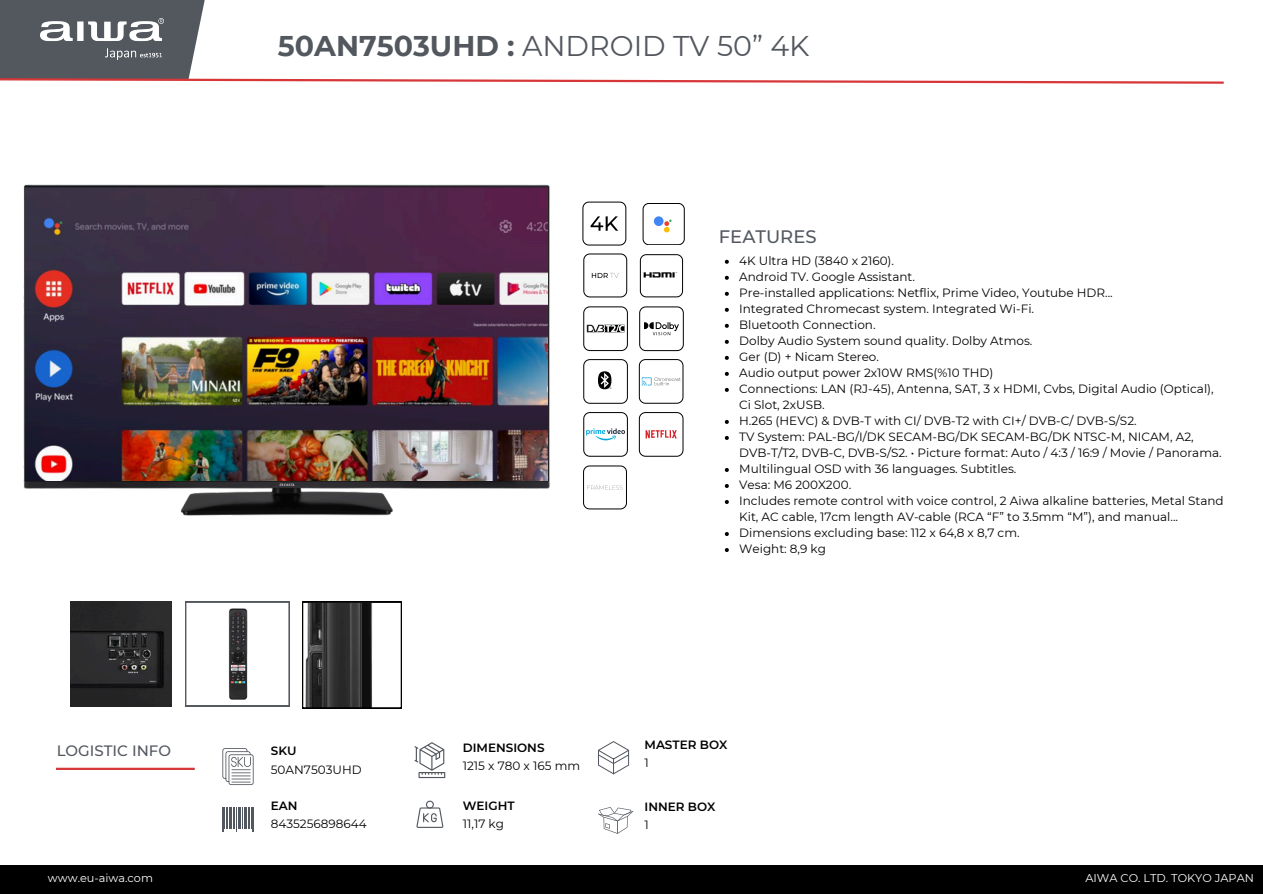
<style>
.page{position:relative;width:1263px;height:894px;background:#fff}
.page>*{position:absolute;margin:0;border:0;box-sizing:border-box;transform-origin:0 0}
.t1{font:28.5px "Montserrat";color:#53585f}
.t2{font:500 18px "Montserrat";color:#53585f}
.t3{font:500 15px "Montserrat";color:#53585f}
.t4{font:12px/16px "Montserrat";color:#000}
.t5{font:600 12px "Montserrat";color:#000}
.t6{font:11.25px "Montserrat";color:#fff}
.s1{font-weight:700}
</style>
<div class="page">
<svg style="left:0;top:0;width:1224px;height:84px"></svg>
<svg style="left:222px;top:748px;width:32px;height:36px"></svg>
<svg style="left:222px;top:807px;width:32px;height:24px"></svg>
<svg style="left:414px;top:742px;width:31px;height:35px"></svg>
<svg style="left:416px;top:800px;width:27px;height:27px"></svg>
<svg style="left:598px;top:741px;width:31px;height:33px"></svg>
<svg style="left:598px;top:807px;width:35px;height:26px"></svg>
<svg style="left:185px;top:601px;width:105px;height:105px"></svg>
<div style="left:0;top:865px;width:1263px;height:28px;background:#000"></div>
<hr style="left:56px;top:767px;width:139px;height:2px;background:#d73738">
<svg style="left:643px;top:203px;width:41px;height:42px"></svg>
<div style="left:654px;top:216px;width:9px;height:10px;background:#4285f4;border-radius:50%"></div>
<svg style="left:639px;top:412px;width:44px;height:44px"></svg>
<svg style="left:627px;top:415px;width:1px;height:39px"></svg>
<svg style="left:639px;top:359px;width:44px;height:44px"></svg>
<svg style="left:627px;top:362px;width:1px;height:39px"></svg>
<svg style="left:639px;top:306px;width:45px;height:45px"></svg>
<svg style="left:627px;top:310px;width:1px;height:38px"></svg>
<svg style="left:640px;top:254px;width:43px;height:43px"></svg>
<svg style="left:302px;top:601px;width:100px;height:107px"></svg>
<svg style="left:725px;top:260px;width:4px;height:4px"></svg>
<svg style="left:725px;top:276px;width:4px;height:4px"></svg>
<svg style="left:725px;top:292px;width:4px;height:4px"></svg>
<svg style="left:725px;top:308px;width:4px;height:4px"></svg>
<svg style="left:725px;top:324px;width:4px;height:4px"></svg>
<svg style="left:725px;top:340px;width:4px;height:4px"></svg>
<svg style="left:725px;top:356px;width:4px;height:4px"></svg>
<svg style="left:725px;top:372px;width:4px;height:4px"></svg>
<svg style="left:725px;top:388px;width:4px;height:4px"></svg>
<svg style="left:725px;top:420px;width:4px;height:4px"></svg>
<svg style="left:725px;top:436px;width:4px;height:4px"></svg>
<svg style="left:725px;top:468px;width:4px;height:4px"></svg>
<svg style="left:725px;top:484px;width:4px;height:4px"></svg>
<svg style="left:725px;top:500px;width:4px;height:4px"></svg>
<svg style="left:725px;top:532px;width:4px;height:4px"></svg>
<svg style="left:725px;top:548px;width:4px;height:4px"></svg>
<img style="left:23px;top:184px;width:604px;height:332px">
<img style="left:26px;top:187px;width:522px;height:293px">
<img style="left:70px;top:601px;width:101px;height:105px">
<p class="t1" style="left:278px;top:29px;width:533px"><span class="s1">50AN7503UHD :</span> ANDROID TV 50” 4K</p>
<p class="t2" style="left:719px;top:226px;width:99px">FEATURES</p>
<p class="t3" style="left:57px;top:741px;width:116px">LOGISTIC INFO</p>
<p class="t5" style="left:271px;top:743px;width:27px">SKU</p>
<h1 class="t4" style="left:271px;top:761px;width:92px">50AN7503UHD</h1>
<p class="t5" style="left:271px;top:797px;width:28px">EAN</p>
<p class="t4" style="left:271px;top:815px;width:97px">8435256898644</p>
<p class="t4" style="left:739px;top:252px;width:156px">4K Ultra HD (3840 x 2160).</p>
<p class="t4" style="left:739px;top:268px;width:177px">Android TV. Google Assistant.</p>
<p class="t4" style="left:739px;top:284px;width:375px">Pre-installed applications: Netflix, Prime Video, Youtube HDR...</p>
<p class="t4" style="left:739px;top:300px;width:296px">Integrated Chromecast system. Integrated Wi-Fi.</p>
<p class="t4" style="left:739px;top:316px;width:138px">Bluetooth Connection.</p>
<h2 class="t4" style="left:739px;top:332px;width:295px">Dolby Audio System sound quality. Dolby Atmos.</h2>
<p class="t4" style="left:739px;top:348px;width:141px">Ger (D) + Nicam Stereo.</p>
<p class="t4" style="left:739px;top:364px;width:256px">Audio output power 2x10W RMS(%10 THD)</p>
<p class="t4" style="left:739px;top:380px;width:476px">Connections: LAN (RJ-45), Antenna, SAT, 3 x HDMI, Cvbs, Digital Audio (Optical),<br>Ci Slot, 2xUSB.</p>
<p class="t4" style="left:739px;top:412px;width:399px">H.265 (HEVC) &amp; DVB-T with CI/ DVB-T2 with CI+/ DVB-C/ DVB-S/S2.</p>
<p class="t4" style="left:739px;top:428px;width:484px">TV System: PAL-BG/I/DK SECAM-BG/DK SECAM-BG/DK NTSC-M, NICAM, A2,<br>DVB-T/T2, DVB-C, DVB-S/S2. • Picture format: Auto / 4:3 / 16:9 / Movie / Panorama.</p>
<p class="t4" style="left:739px;top:460px;width:279px">Multilingual OSD with 36 languages. Subtitles.</p>
<p class="t4" style="left:739px;top:476px;width:113px">Vesa: M6 200X200.</p>
<p class="t4" style="left:739px;top:492px;width:486px">Includes remote control with voice control, 2 Aiwa alkaline batteries, Metal Stand<br>Kit, AC cable, 17cm length AV-cable (RCA “F” to 3.5mm “M”), and manual...</p>
<p class="t4" style="left:739px;top:524px;width:282px">Dimensions excluding base: 112 x 64,8 x 8,7 cm.</p>
<p class="t4" style="left:739px;top:540px;width:88px">Weight: 8,9 kg</p>
<p class="t5" style="left:463px;top:740px;width:83px">DIMENSIONS</p>
<p class="t4" style="left:463px;top:757px;width:119px">1215 x 780 x 165 mm</p>
<p class="t5" style="left:463px;top:798px;width:53px">WEIGHT</p>
<p class="t4" style="left:463px;top:815px;width:43px">11,17 kg</p>
<p class="t5" style="left:644px;top:737px;width:84px">MASTER BOX</p>
<p class="t4" style="left:644px;top:754px;width:6px">1</p>
<p class="t5" style="left:644px;top:799px;width:72px">INNER BOX</p>
<p class="t4" style="left:644px;top:816px;width:6px">1</p>
<p class="t6" style="left:48px;top:871px;width:106px">www.eu-aiwa.com</p>
<h3 class="t6" style="left:1085px;top:871px;width:170px">AIWA CO. LTD. TOKYO JAPAN</h3>
</div>
